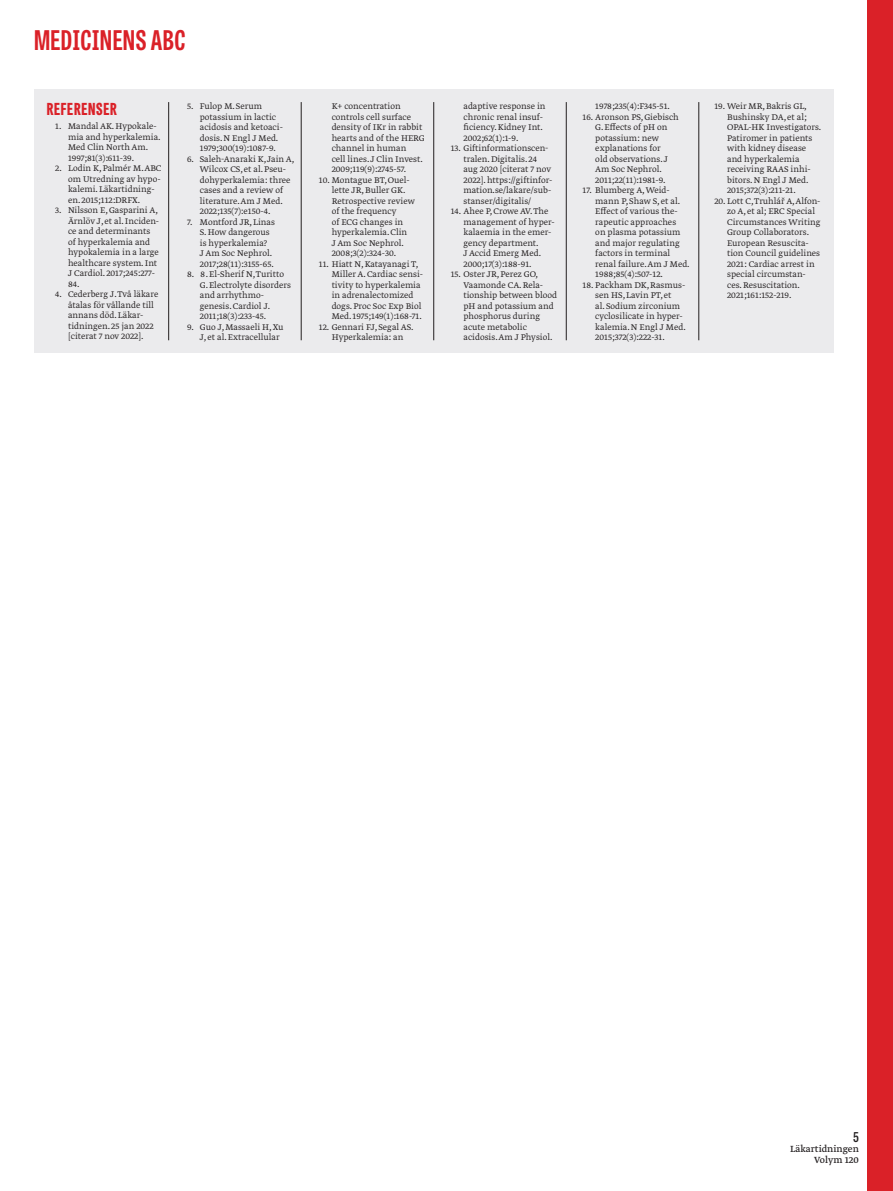
<style>
.page{position:relative;width:893px;height:1191px;background:#fff}
.page>*{position:absolute;margin:0;border:0;box-sizing:border-box;transform-origin:0 0}
.t1{font:700 27px "Tablet Gothic Compressed";letter-spacing:.02em;color:#da2128}
.Rubrik_fakta_röd_ref{font:800 16.5px "Tablet Gothic Compressed";letter-spacing:.045em;color:#da2128}
.t2{font:600 13.5px "Tablet Gothic Condensed";color:#231f20}
.t3{font:10.5px/10.5px "Greta Text Pro";color:#231f20;text-align:right}
.t4{font:9.75px/10.5px "Greta Text Pro Light Min";color:#231f20}
</style>
<div class="page">
<div style="left:867px;top:0;width:26px;height:1191px;background:#da2128"></div>
<div style="left:34px;top:89px;width:799px;height:264px;background:#ebebed"></div>
<hr style="left:168px;top:102px;width:1px;height:238px;background:#231f20">
<hr style="left:433px;top:102px;width:1px;height:238px;background:#231f20">
<hr style="left:301px;top:102px;width:1px;height:238px;background:#231f20">
<hr style="left:566px;top:102px;width:1px;height:238px;background:#231f20">
<hr style="left:698px;top:102px;width:1px;height:238px;background:#231f20">
<h1 class="t1" style="left:34px;top:22px;width:153px">MEDICINENS ABC</h1>
<p class="Rubrik_fakta_röd_ref" style="left:47px;top:97px;width:72px">REFERENSER</p>
<p class="t4" style="left:68px;top:122px;width:94px;text-indent:-13px">1. Mandal AK. Hypokale&shy;mia and hyperkalemia.<br>Med Clin North Am.<br>1997;81(3):611-39.</p>
<p class="t4" style="left:68px;top:164px;width:95px;text-indent:-13px">2. Lodin K, Palmér M. ABC om Utredning av hypo&shy;kalemi. Läkartidning&shy;en. 2015;112:DRFX.</p>
<p class="t4" style="left:68px;top:206px;width:93px;text-indent:-13px">3. Nilsson E, Gasparini A,<br>Ärnlöv J, et al. Inciden&shy;ce and determinants of hyperkalemia and hypokalemia in a large healthcare system. Int<br>J Cardiol. 2017;245:277-<br>84.</p>
<p class="t4" style="left:68px;top:290px;width:92px;text-indent:-13px">4. Cederberg J. Två läkare åtalas för vållande till annans död. Läkar&shy;tidningen. 25 jan 2022 [citerat 7 nov 2022].</p>
<p class="t4" style="left:200px;top:101px;width:85px;text-indent:-13px">5. Fulop M. Serum potassium in lactic acidosis and ketoaci&shy;dosis. N Engl J Med.<br>1979;300(19):1087-9.</p>
<p class="t4" style="left:200px;top:154px;width:96px;text-indent:-13px">6. Saleh-Anaraki K, Jain A,<br>Wilcox CS, et al. Pseu&shy;dohyperkalemia: three cases and a review of literature. Am J Med.<br>2022;135(7):e150-4.</p>
<p class="t4" style="left:200px;top:217px;width:77px;text-indent:-13px">7. Montford JR, Linas<br>S. How dangerous is hyperkalemia?<br>J Am Soc Nephrol.<br>2017;28(11):3155-65.</p>
<p class="t4" style="left:200px;top:269px;width:93px;text-indent:-13px">8. 8. El-Sherif N, Turitto<br>G. Electrolyte disorders and arrhythmo&shy;genesis. Cardiol J.<br>2011;18(3):233-45.</p>
<p class="t4" style="left:200px;top:322px;width:85px;text-indent:-13px">9. Guo J, Massaeli H, Xu<br>J, et al. Extracellular</p>
<p class="t4" style="left:332px;top:101px;width:94px">K+ concentration controls cell surface density of IKr in rabbit hearts and of the HERG channel in human<br>cell lines. J Clin Invest.<br>2009;119(9):2745-57.</p>
<p class="t4" style="left:332px;top:175px;width:85px;text-indent:-13px">10. Montague BT, Ouel&shy;lette JR, Buller GK.<br>Retrospective review of the frequency<br>of ECG changes in hyperkalemia. Clin<br>J Am Soc Nephrol.<br>2008;3(2):324-30.</p>
<p class="t4" style="left:332px;top:259px;width:93px;text-indent:-13px">11. Hiatt N, Katayanagi T,<br>Miller A. Cardiac sensi&shy;tivity to hyperkalemia in adrenalectomized dogs. Proc Soc Exp Biol<br>Med. 1975;149(1):168-71.</p>
<p class="t4" style="left:319px;top:322px;width:96px;text-align:center">12. Gennari FJ, Segal AS.<br>Hyperkalemia: an</p>
<p class="t4" style="left:463px;top:101px;width:84px">adaptive response in chronic renal insuf&shy;ficiency. Kidney Int.<br>2002;62(1):1-9.</p>
<p class="t4" style="left:463px;top:143px;width:90px;text-indent:-13px">13. Giftinformationscen&shy;tralen. Digitalis. 24 aug 2020 [citerat 7 nov<br>2022]. https://giftinfor&shy;mation.se/lakare/sub&shy;stanser/digitalis/</p>
<p class="t4" style="left:463px;top:206px;width:93px;text-indent:-13px">14. Ahee P, Crowe AV. The management of hyper&shy;kalaemia in the emer&shy;gency department.<br>J Accid Emerg Med.<br>2000;17(3):188-91.</p>
<p class="t4" style="left:463px;top:269px;width:95px;text-indent:-13px">15. Oster JR, Perez GO,<br>Vaamonde CA. Rela&shy;tionship between blood pH and potassium and phosphorus during acute metabolic acidosis. Am J Physiol.</p>
<p class="t4" style="left:595px;top:101px;width:76px">1978;235(4):F345-51.</p>
<p class="t4" style="left:595px;top:112px;width:85px;text-indent:-13px">16. Aronson PS, Giebisch<br>G. Effects of pH on potassium: new explanations for<br>old observations. J<br>Am Soc Nephrol.<br>2011;22(11):1981-9.</p>
<p class="t4" style="left:595px;top:185px;width:96px;text-indent:-13px">17. Blumberg A, Weid&shy;mann P, Shaw S, et al.<br>Effect of various the&shy;rapeutic approaches<br>on plasma potassium and major regulating factors in terminal renal failure. Am J Med.<br>1988;85(4):507-12.</p>
<p class="t4" style="left:595px;top:280px;width:92px;text-indent:-13px">18. Packham DK, Rasmus&shy;sen HS, Lavin PT, et<br>al. Sodium zirconium cyclosilicate in hyper&shy;kalemia. N Engl J Med.<br>2015;372(3):222-31.</p>
<p class="t4" style="left:727px;top:101px;width:96px;text-indent:-13px">19. Weir MR, Bakris GL,<br>Bushinsky DA, et al;<br>OPAL-HK Investigators.<br>Patiromer in patients with kidney disease and hyperkalemia receiving RAAS inhi&shy;bitors. N Engl J Med.<br>2015;372(3):211-21.</p>
<p class="t4" style="left:727px;top:196px;width:95px;text-indent:-13px">20. Lott C, Truhlář A, Alfon&shy;zo A, et al; ERC Special<br>Circumstances Writing<br>Group Collaborators.<br>European Resuscita&shy;tion Council guidelines<br>2021: Cardiac arrest in special circumstan&shy;ces. Resuscitation.<br>2021;161:152-219.</p>
<h3 class="t2" style="left:853px;top:1127px;width:7px">5</h3>
<p class="t3" style="left:790px;top:1144px;width:70px">Läkartidningen<br>Volym 120</p>
</div>
